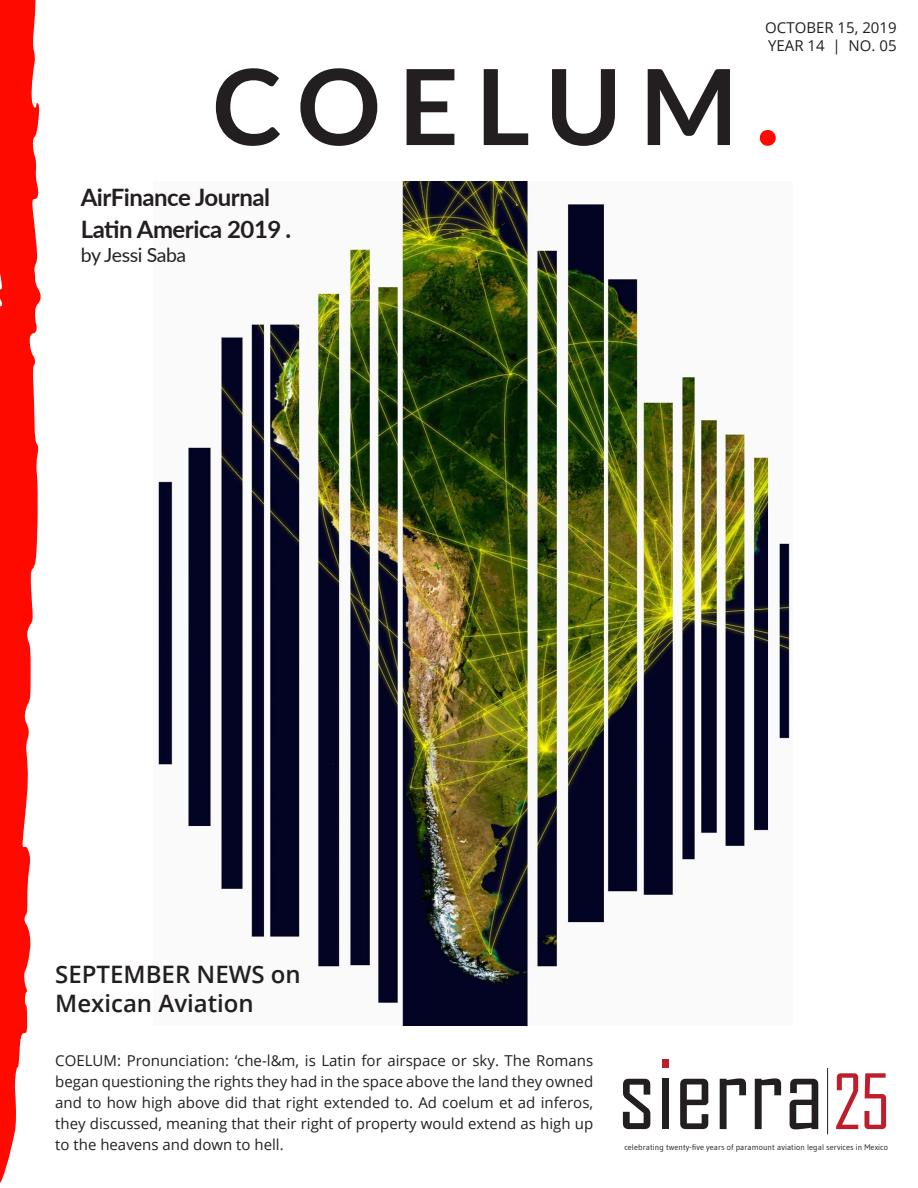
<style>
.page{position:relative;width:918px;height:1188px;background:#fff}
.page>*{position:absolute;margin:0;border:0;box-sizing:border-box;transform-origin:0 0}
.t1{font:700 105px "Lato";letter-spacing:.16em;color:#231f20}
.t2{font:700 24px/32.4px "Lato";letter-spacing:-.02em;color:#231f20}
.t3{font:600 24px "Open Sans";color:#231f20}
.t4{font:19.5px "Lato";letter-spacing:-.02em;color:#231f20}
.t5{font:15px/21px "Open Sans";color:#231f20;text-align:justify}
.t6{font:8.1px "Gudea";letter-spacing:.01em;color:#231f20}
.s1{color:#ff0a00}
.s2{font-style:italic}
</style>
<div class="page">
<img style="left:157px;top:182px;width:635px;height:844px">
<svg style="left:623px;top:1079px;width:27px;height:50px"></svg>
<div style="left:662px;top:1079px;width:6px;height:50px;background:#231f20"></div>
<svg style="left:680px;top:1079px;width:28px;height:50px"></svg>
<svg style="left:720px;top:1078px;width:26px;height:51px"></svg>
<svg style="left:755px;top:1078px;width:26px;height:51px"></svg>
<svg style="left:790px;top:1079px;width:28px;height:50px"></svg>
<div style="left:662px;top:1059px;width:7px;height:9px;background:#be1d2c"></div>
<svg style="left:836px;top:1073px;width:22px;height:56px"></svg>
<svg style="left:864px;top:1073px;width:22px;height:56px"></svg>
<hr style="left:827px;top:1068px;width:1px;height:66px;background:#231f20">
<svg style="left:0;top:0;width:41px;height:1183px;fill:#ff0a00"></svg>
<p class="t5" style="left:765px;top:17px;width:133px">OCTOBER 15, 2019</p>
<p class="t5" style="left:768px;top:35px;width:130px">YEAR 14 | NO. 05</p>
<p class="t1" style="left:212px;top:30px;width:570px">COELUM<span class="s1">.</span></p>
<p class="t2" style="left:81px;top:180px;width:213px">AirFinance Journal<br>Latin America 2019 <span class="s2">.</span></p>
<p class="t4" style="left:81px;top:241px;width:107px">by Jessi Saba</p>
<p class="t3" style="left:55px;top:958px;width:247px">SEPTEMBER NEWS on</p>
<p class="t3" style="left:55px;top:986px;width:200px">Mexican Aviation</p>
<p class="t5" style="left:55px;top:1050px;width:539px">COELUM: Pronunciation: ‘che-l&amp;m, is Latin for airspace or sky. The Romans began questioning the rights they had in the space above the land they owned and to how high above did that right extended to. Ad coelum et ad inferos, they discussed, meaning that their right of property would extend as high up to the heavens and down to hell.</p>
<p class="t6" style="left:624px;top:1142px;width:265px">celebrating twenty-five years of paramount aviation legal services in Mexico</p>
</div>
